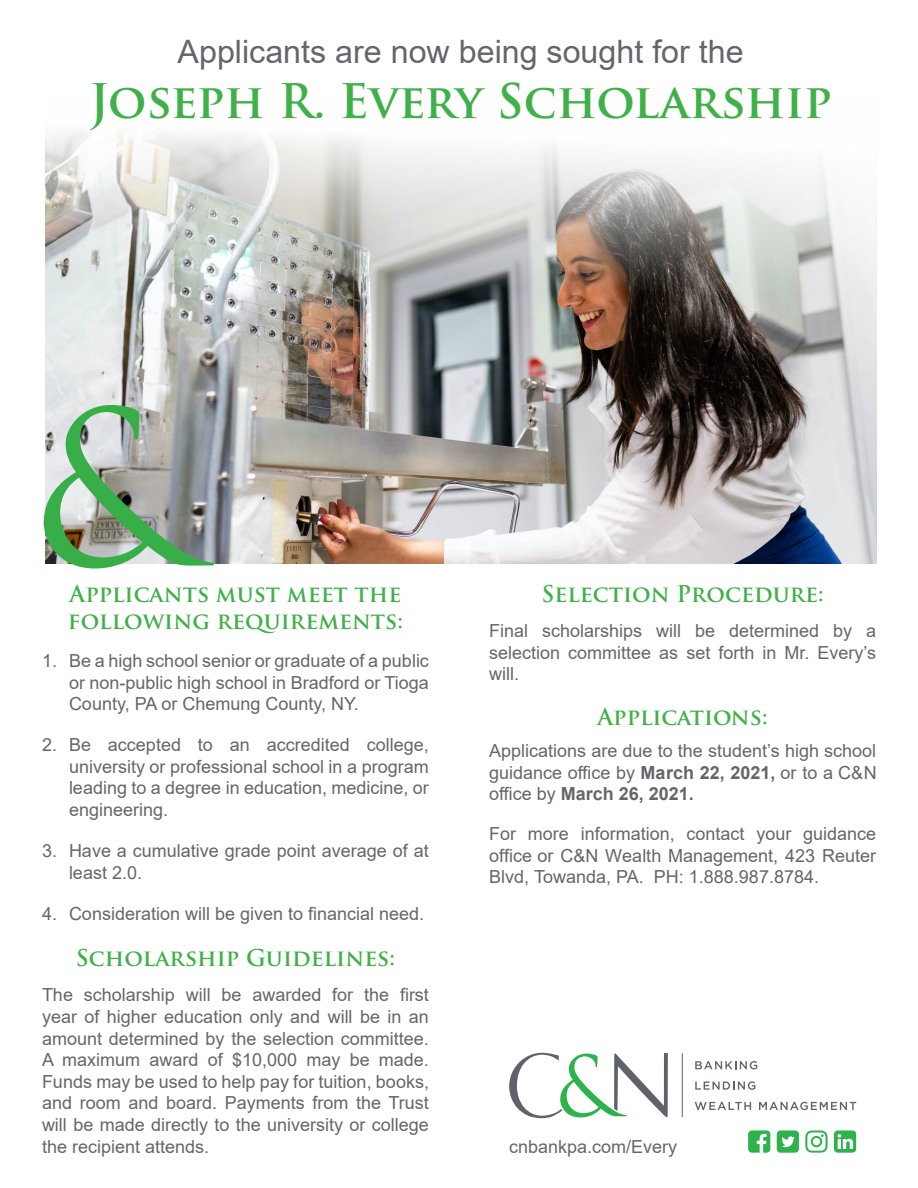
<style>
.page{position:relative;width:918px;height:1188px;background:#fff}
.page>*{position:absolute;margin:0;border:0;box-sizing:border-box;transform-origin:0 0}
.t1{font:700 46.5px "Trajan Pro";color:#40b149}
.t2{font:32.25px "Arial";color:#63666a}
.t3{font:700 22.5px/27px "Trajan Pro";color:#40b149}
.t4{font:18px/21.6px "Arial";color:#63666a;text-align:justify}
.s1{font-weight:700}
</style>
<div class="page">
<img style="left:45px;top:132px;width:831px;height:432px">
<svg style="left:44px;top:405px;width:171px;height:163px;background:#95af99"></svg>
<svg style="left:695px;top:1061px;width:62px;height:8px"></svg>
<svg style="left:695px;top:1081px;width:60px;height:9px"></svg>
<svg style="left:695px;top:1102px;width:56px;height:8px"></svg>
<svg style="left:759px;top:1102px;width:97px;height:8px"></svg>
<svg style="left:509px;top:1053px;width:159px;height:65px"></svg>
<hr style="left:682px;top:1053px;width:1px;height:64px;background:#5f6369">
<svg style="left:834px;top:1130px;width:22px;height:23px"></svg>
<svg style="left:805px;top:1130px;width:23px;height:23px"></svg>
<svg style="left:777px;top:1130px;width:22px;height:23px"></svg>
<svg style="left:748px;top:1130px;width:22px;height:23px"></svg>
<p class="t2" style="left:178px;top:29px;width:568px">Applicants are now being sought for the</p>
<p class="t1" style="left:89px;top:73px;width:744px">Joseph R. Every Scholarship</p>
<p class="t3" style="left:68px;top:580px;width:337px">Applicants must meet the following requirements:</p>
<p class="t4" style="left:69px;top:650px;width:361px;text-indent:-27px">1. Be a high school senior or graduate of a public or non-public high school in Bradford or Tioga County, PA or Chemung County, NY.</p>
<p class="t4" style="left:69px;top:734px;width:361px;text-indent:-27px">2. Be accepted to an accredited college, university or professional school in a program leading to a degree in education, medicine, or engineering.</p>
<p class="t4" style="left:69px;top:840px;width:361px;text-indent:-27px">3. Have a cumulative grade point average of at least 2.0.</p>
<p class="t4" style="left:42px;top:903px;width:384px">4. Consideration will be given to financial need.</p>
<p class="t3" style="left:76px;top:945px;width:321px">Scholarship Guidelines:</p>
<p class="t4" style="left:42px;top:984px;width:389px">The scholarship will be awarded for the first year of higher education only and will be in an amount determined by the selection committee.<br>A maximum award of $10,000 may be made.<br>Funds may be used to help pay for tuition, books, and room and board. Payments from the Trust will be made directly to the university or college the recipient attends.</p>
<p class="t3" style="left:541px;top:580px;width:284px">Selection Procedure:</p>
<p class="t4" style="left:489px;top:620px;width:389px">Final scholarships will be determined by a selection committee as set forth in Mr. Every’s will.</p>
<p class="t3" style="left:598px;top:704px;width:172px">Applications:</p>
<p class="t4" style="left:489px;top:740px;width:389px">Applications are due to the student’s high school guidance office by <span class="s1">March 22, 2021,</span> or to a C&amp;N office by <span class="s1">March 26, 2021.</span></p>
<p class="t4" style="left:489px;top:823px;width:388px">For more information, contact your guidance office or C&amp;N Wealth Management, 423 Reuter Blvd, Towanda, PA. PH: 1.888.987.8784.</p>
<p class="t4" style="left:509px;top:1135px;width:170px">cnbankpa.com/Every</p>
</div>
